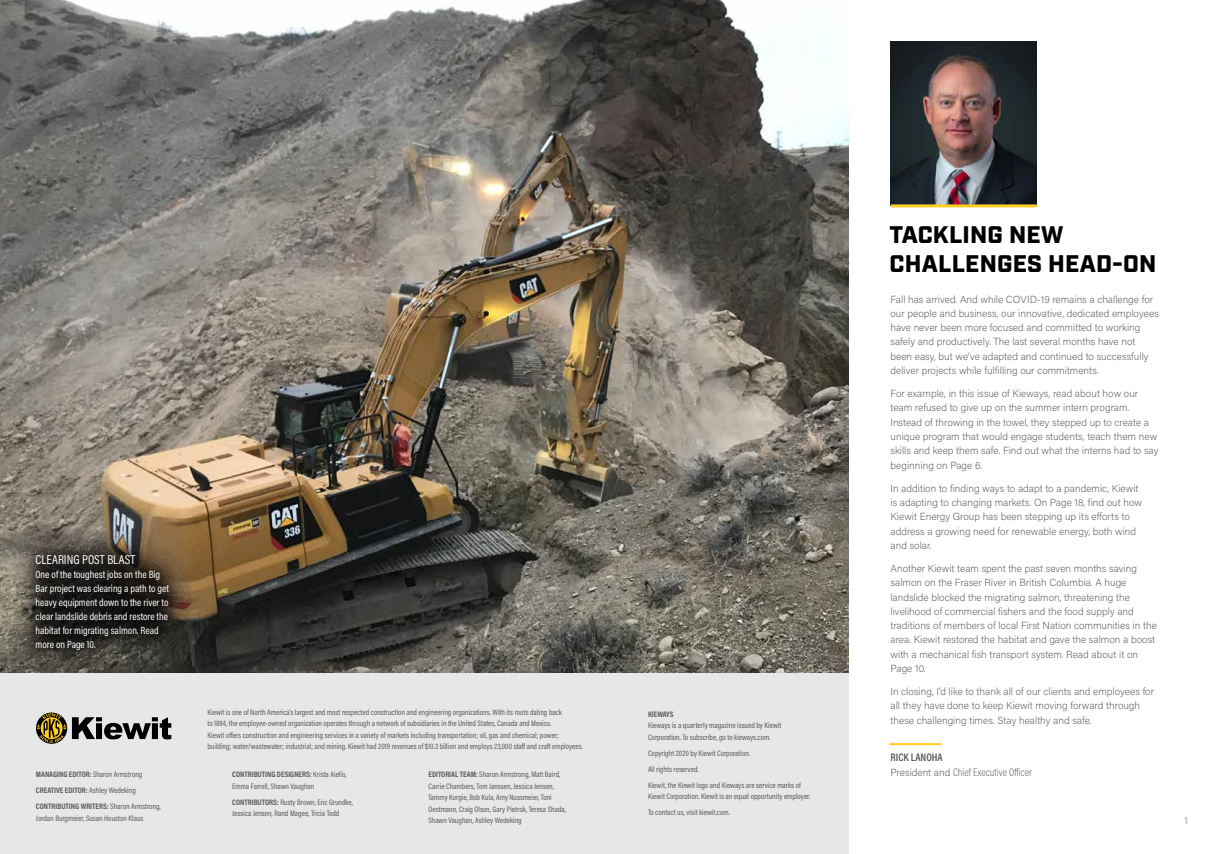
<style>
.page{position:relative;width:1224px;height:854px;background:#fff}
.page>*{position:absolute;margin:0;border:0;box-sizing:border-box;transform-origin:0 0}
.t1{font:900 24px/28.8px "Industry";letter-spacing:.01em;color:#000}
.t2{font:13px "Acumin Pro Cond";color:#fff}
.t3{font:200 11px/14.2px "Acumin Pro Cond";color:#58595b}
.t4{font:900 11px "Acumin Pro Cond";color:#c7c8ca}
.t5{font:10.5px/14px "Acumin Pro Cond";color:#fff}
.t6{font:200 10.2px/14.2px "Acumin Pro";color:#58595b}
.t7{font:8px/11.5px "Acumin Pro Cond";color:#58595b}
.t8{font:700 8px/16px "Acumin Pro Cond";color:#58595b}
.s1{font-weight:400}
.s2{font-weight:700}
.s3{font-weight:600}
.s4{font-family:"Acumin Pro";font-size:10.2px}
</style>
<div class="page">
<img style="left:891px;top:41px;width:146px;height:163px">
<div style="left:0;top:671px;width:849px;height:182px;background:#e6e7e8"></div>
<svg style="left:36px;top:712px;width:31px;height:31px"></svg>
<svg style="left:37px;top:713px;width:134px;height:29px"></svg>
<hr style="left:891px;top:204px;width:146px;height:3px;background:#ffcd23">
<img style="left:0;top:0;width:849px;height:671px">
<div style="left:11px;top:528px;width:183px;height:146px;background:#000;opacity:.88"></div>
<hr style="left:890px;top:742px;width:51px;height:2px;background:#ffcd23">
<p class="t2" style="left:36px;top:550px;width:101px">CLEARING POST BLAST</p>
<p class="t5" style="left:36px;top:566px;width:135px">One of the toughest jobs on the Big<br>Bar project was clearing a path to get heavy equipment down to the river to clear landslide debris and restore the habitat for migrating salmon. Read more on Page 10.</p>
<p class="t8" style="left:36px;top:765px;width:126px">MANAGING EDITOR: <span class="s1">Sharon Armstrong<br></span>CREATIVE EDITOR: <span class="s1">Ashley Wedeking<br></span>CONTRIBUTING WRITERS: <span class="s1">Sharon Armstrong,</span></p>
<p class="t7" style="left:36px;top:811px;width:109px">Jordan Burgmeier, Susan Houston Klaus</p>
<p class="t7" style="left:208px;top:705px;width:377px">Kiewit is one of North America's largest and most respected construction and engineering organizations. With its roots dating back<br>to 1884, the employee-owned organization operates through a network of subsidiaries in the United States, Canada and Mexico.<br>Kiewit offers construction and engineering services in a variety of markets including transportation; oil, gas and chemical; power; building; water/wastewater; industrial; and mining. Kiewit had 2019 revenues of $10.3 billion and employs 23,000 staff and craft employees.</p>
<p class="t7" style="left:232px;top:768px;width:116px"><span class="s2">CONTRIBUTING DESIGNERS:</span> Krista Aiello,<br>Emma Farrell, Shawn Vaughan</p>
<p class="t7" style="left:232px;top:795px;width:122px"><span class="s2">CONTRIBUTORS:</span> Rusty Brown, Eric Grundke,<br>Jessica Jensen, Rand Magee, Tricia Todd</p>
<p class="t7" style="left:429px;top:768px;width:139px"><span class="s2">EDITORIAL TEAM:</span> Sharon Armstrong, Matt Baird, Carrie Chambers, Tom Janssen, Jessica Jensen, Tammy Korgie, Bob Kula, Amy Nussmeier, Toni Oestmann, Craig Olson, Gary Pietrok, Teresa Shada, Shawn Vaughan, Ashley Wedeking</p>
<p class="t8" style="left:648px;top:705px;width:27px">KIEWAYS</p>
<p class="t7" style="left:648px;top:719px;width:135px">Kieways is a quarterly magazine issued by Kiewit<br>Corporation. To subscribe, go to kieways.com.</p>
<p class="t7" style="left:648px;top:744px;width:154px;line-height:16px">Copyright 2020 by Kiewit Corporation.<br>All rights reserved.<br>Kiewit, the Kiewit logo and Kieways are service marks of</p>
<p class="t7" style="left:648px;top:788px;width:164px;line-height:16px">Kiewit Corporation. Kiewit is an equal opportunity employer.<br>To contact us, visit kiewit.com.</p>
<h1 class="t1" style="left:890px;top:222px;width:268px">TACKLING NEW<br>CHALLENGES HEAD-ON</h1>
<p class="t6" style="left:891px;top:291px;width:270px">Fall has arrived. And while COVID-19 remains a challenge for our people and business, our innovative, dedicated employees have never been more focused and committed to working safely and productively. The last several months have not been easy, but we’ve adapted and continued to successfully deliver projects while fulfilling our commitments.</p>
<p class="t6" style="left:891px;top:386px;width:269px">For example, in this issue of Kieways, read about how our team refused to give up on the summer intern program.<br>Instead of throwing in the towel, they stepped up to create a unique program that would engage students, teach them new skills and keep them safe. Find out what the interns had to say beginning on Page 6.</p>
<p class="t6" style="left:891px;top:480px;width:253px">In addition to finding ways to adapt to a pandemic, Kiewit is adapting to changing markets. On Page 18, find out how Kiewit Energy Group has been stepping up its efforts to address a growing need for renewable energy, both wind and solar.</p>
<p class="t6" style="left:891px;top:561px;width:268px">Another Kiewit team spent the past seven months saving salmon on the Fraser River in British Columbia. A huge landslide blocked the migrating salmon, threatening the livelihood of commercial fishers and the food supply and traditions of members of local First Nation communities in the area. Kiewit restored the habitat and gave the salmon a boost with a mechanical fish transport system. Read about it on Page 10.</p>
<p class="t6" style="left:891px;top:684px;width:265px">In closing, I’d like to thank all of our clients and employees for all they have done to keep Kiewit moving forward through these challenging times. Stay healthy and safe.</p>
<p class="t3" style="left:891px;top:750px;width:143px"><span class="s3">RICK LANOHA<br></span><span class="s4">President and</span> Chief Executive Officer</p>
<p class="t4" style="left:1185px;top:812px;width:5px">1</p>
</div>
